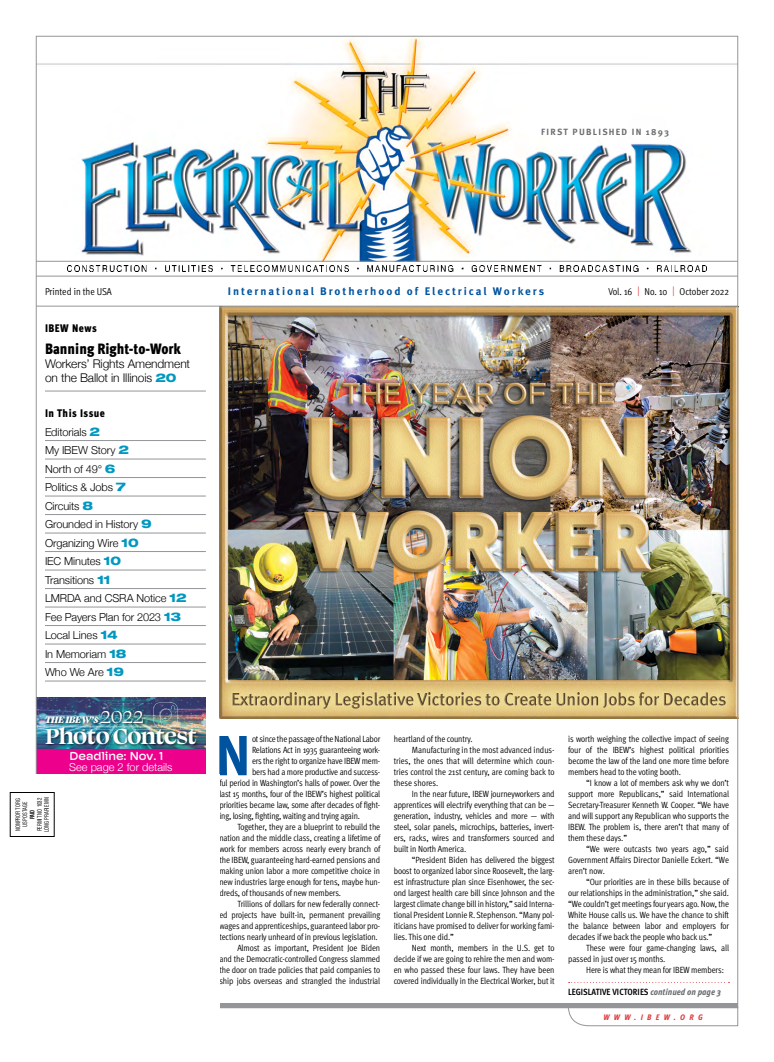
<style>
.page{position:relative;width:774px;height:1062px;background:#fff}
.page>*{position:absolute;margin:0;border:0;box-sizing:border-box;transform-origin:0 0}
.Text_-_Drop_Cap{font:700 56.5px "Meta Pro";color:#00539f}
.t1{font:700 25px "Swear Display";letter-spacing:-.02em;color:#fff}
.t2{font:900 condensed 15px "Meta Pro";color:#000}
.t3{font:300 12px/14px "Helvetica Neue";letter-spacing:-.01em;color:#000}
.t4{font:500 11.7px "Hoss Round";color:#fff;scale:1.11 1}
.t5{font:300 11px "Helvetica Neue";letter-spacing:-.005em;color:#000}
.t6{font:700 11px "Meta Pro";letter-spacing:.18em;color:#00539f}
.TOC_-_IBEW_News_In_T{font:900 condensed 11px "Meta Pro";letter-spacing:.045em;color:#000}
.t7{font:300 11px "Helvetica Neue";color:#fff}
.t8{font:italic 900 11px "Swear Display";letter-spacing:-.01em;color:#fff}
.t9{font:10px "Meta Pro Cond Norm";letter-spacing:-.005em;color:#000}
.Text{font:9px/11px "Meta Pro Cond Norm";letter-spacing:-.01em;color:#000;text-align:justify}
.Text_-_Drop_Cap-2{font:9px "Meta Pro Cond Norm";letter-spacing:-.02em;color:#000}
.Continue_Jump_page{font:700 condensed 9px "Meta Pro";letter-spacing:.005em;color:#000}
.t10{font:700 9px "Meta Pro";letter-spacing:.14em;color:#6d6e71}
.t11{font:italic 800 condensed 8px "Meta Pro";letter-spacing:.55em;color:#e03a3e}
.t12{font:condensed 6px/7.2px "Helvetica LT Std";color:#000;text-align:center;scale:.8 1}
.t13{font:700 condensed 6px "Helvetica LT Std";color:#000;scale:.8 1}
.s1{color:#e03a3e}
.s2{font-weight:800;font-stretch:expanded;color:#0098c1}
.s3{font-weight:800;font-stretch:expanded;font-size:12px;color:#0098c1}
.s4{font-weight:400;font-style:normal;font-size:19.7px}
.s5{font-weight:800;font-style:italic;color:#6d6e71}
</style>
<div class="page">
<img style="left:36px;top:36px;width:702px;height:967px">
<div style="left:206px;top:1003px;width:532px;height:5px;background:#939598"></div>
<svg style="left:568px;top:1008px;width:170px;height:18px"></svg>
<hr style="left:36px;top:261px;width:702px;height:1px;background:#939598">
<hr style="left:36px;top:276px;width:702px;height:1px;background:#939598">
<hr style="left:36px;top:306px;width:702px;height:1px;background:#939598">
<img style="left:68px;top:266px;width:638px;height:6px">
<div style="left:0;top:774px;width:219px;height:288px;background:#fff"></div>
<svg style="left:10px;top:792px;width:45px;height:45px"></svg>
<p class="t10" style="left:541px;top:125px;width:129px">FIRST PUBLISHED IN 1893</p>
<p class="t9" style="left:45px;top:284px;width:68px">Printed in the USA</p>
<p class="t6" style="left:228px;top:283px;width:318px">International Brotherhood of Electrical Workers</p>
<p class="t9" style="left:608px;top:284px;width:122px">Vol. 16 <span class="s1">|</span> No. 10 <span class="s1">|</span> October 2022</p>
<p class="TOC_-_IBEW_News_In_T" style="left:45px;top:320px;width:53px">IBEW News</p>
<p class="t2" style="left:45px;top:337px;width:138px">Banning Right-to-Work</p>
<p class="t3" style="left:45px;top:356px;width:147px">Workers’ Rights Amendment on the Ballot in Illinois <span class="s2">20</span></p>
<p class="TOC_-_IBEW_News_In_T" style="left:45px;top:405px;width:61px">In This Issue</p>
<p class="t5" style="left:45px;top:423px;width:57px">Editorials <span class="s3">2</span></p>
<p class="t5" style="left:45px;top:442px;width:86px">My IBEW Story <span class="s3">2</span></p>
<p class="t5" style="left:45px;top:460px;width:72px">North of 49° <span class="s3">6</span></p>
<p class="t5" style="left:45px;top:479px;width:82px">Politics &amp; Jobs <span class="s3">7</span></p>
<p class="t5" style="left:45px;top:497px;width:50px">Circuits <span class="s3">8</span></p>
<p class="t5" style="left:45px;top:516px;width:108px">Grounded in History <span class="s3">9</span></p>
<p class="t5" style="left:45px;top:534px;width:95px">Organizing Wire <span class="s3">10</span></p>
<p class="t5" style="left:45px;top:553px;width:78px">IEC Minutes <span class="s3">10</span></p>
<p class="t5" style="left:45px;top:571px;width:67px">Transitions <span class="s3">11</span></p>
<p class="t5" style="left:45px;top:590px;width:143px">LMRDA and CSRA Notice <span class="s3">12</span></p>
<p class="t5" style="left:45px;top:608px;width:138px">Fee Payers Plan for 2023 <span class="s3">13</span></p>
<p class="t5" style="left:45px;top:627px;width:74px">Local Lines <span class="s3">14</span></p>
<p class="t5" style="left:45px;top:645px;width:83px">In Memoriam <span class="s3">18</span></p>
<p class="t5" style="left:45px;top:664px;width:81px">Who We Are <span class="s3">19</span></p>
<p class="t8" style="left:45px;top:713px;width:100px">THE IBEW’s<span class="s4">2022</span></p>
<p class="t1" style="left:45px;top:720px;width:153px">Photo Contest</p>
<p class="t4" style="left:70px;top:749px;width:86px">Deadline: Nov. 1</p>
<p class="t7" style="left:69px;top:758px;width:105px">See page 2 for details</p>
<p class="t12" style="left:36px;top:832px;width:46px;text-align:left;rotate:-90deg">PERMIT NO 1032<br>LONG PRARIE MN</p>
<p class="t12" style="left:14px;top:831px;width:43px;rotate:-90deg">NONPROFIT ORG<br>US POSTAGE</p>
<p class="t13" style="left:29px;top:819px;width:14px;rotate:-90deg">PAID</p>
<p class="Text_-_Drop_Cap" style="left:215px;top:711px;width:37px">N</p>
<p class="Text_-_Drop_Cap-2" style="left:252px;top:733px;width:130px">ot since the passage of the National Labor</p>
<p class="Text_-_Drop_Cap-2" style="left:252px;top:744px;width:130px">Relations Act in 1935 guaranteeing work-</p>
<p class="Text_-_Drop_Cap-2" style="left:252px;top:755px;width:130px">ers the right to organize have IBEW mem-</p>
<p class="Text_-_Drop_Cap-2" style="left:252px;top:766px;width:130px">bers had a more productive and success-</p>
<p class="Text_-_Drop_Cap-2" style="left:219px;top:777px;width:162px">ful period in Washington’s halls of power. Over the</p>
<p class="Text_-_Drop_Cap-2" style="left:219px;top:788px;width:162px">last 15 months, four of the IBEW’s highest political</p>
<p class="Text_-_Drop_Cap-2" style="left:219px;top:799px;width:162px">priorities became law, some after decades of fight-</p>
<p class="Text_-_Drop_Cap-2" style="left:219px;top:810px;width:142px">ing, losing, fighting, waiting and trying again.</p>
<p class="Text" style="left:219px;top:821px;width:162px;text-indent:18px">Together, they are a blueprint to rebuild the nation and the middle class, creating a lifetime of work for members across nearly every branch of the IBEW, guaranteeing hard-earned pensions and making union labor a more competitive choice in new industries large enough for tens, maybe hun&shy;dreds, of thousands of new members.</p>
<p class="Text" style="left:219px;top:898px;width:162px;text-indent:18px">Trillions of dollars for new federally connect&shy;ed projects have built-in, permanent prevailing wages and apprenticeships, guaranteed labor pro&shy;tections nearly unheard of in previous legislation.</p>
<p class="Text" style="left:219px;top:942px;width:162px;text-indent:18px">Almost as important, President Joe Biden and the Democratic-controlled Congress slammed the door on trade policies that paid companies to ship jobs overseas and strangled the industrial</p>
<p class="Text" style="left:394px;top:733px;width:80px">heartland of the country.</p>
<p class="Text" style="left:394px;top:744px;width:162px;text-indent:18px">Manufacturing in the most advanced indus&shy;tries, the ones that will determine which coun&shy;tries control the 21st century, are coming back to these shores.</p>
<p class="Text" style="left:394px;top:788px;width:162px;text-indent:18px">In the near future, IBEW journeyworkers and apprentices will electrify everything that can be — generation, industry, vehicles and more — with steel, solar panels, microchips, batteries, invert&shy;ers, racks, wires and transformers sourced and built in North America.</p>
<p class="Text" style="left:394px;top:854px;width:162px;text-indent:18px">“President Biden has delivered the biggest boost to organized labor since Roosevelt, the larg&shy;est infrastructure plan since Eisenhower, the sec&shy;ond largest health care bill since Johnson and the largest climate change bill in history,” said Interna&shy;tional President Lonnie R. Stephenson. “Many pol&shy;iticians have promised to deliver for working fami&shy;lies. This one did.”</p>
<p class="Text" style="left:394px;top:942px;width:162px;text-indent:18px">Next month, members in the U.S. get to decide if we are going to rehire the men and wom&shy;en who passed these four laws. They have been covered individually in the Electrical Worker, but it</p>
<p class="Text" style="left:568px;top:733px;width:162px">is worth weighing the collective impact of seeing four of the IBEW’s highest political priorities become the law of the land one more time before members head to the voting booth.</p>
<p class="Text" style="left:568px;top:777px;width:162px;text-indent:18px">“I know a lot of members ask why we don’t support more Republicans,” said International Secretary-Treasurer Kenneth W. Cooper. “We have and will support any Republican who supports the IBEW. The problem is, there aren’t that many of them these days.”</p>
<p class="Text" style="left:568px;top:843px;width:162px;text-indent:18px">“We were outcasts two years ago,” said Government Affairs Director Danielle Eckert. “We aren’t now.</p>
<p class="Text" style="left:568px;top:876px;width:162px;text-indent:18px">“Our priorities are in these bills because of our relationships in the administration,” she said. “We couldn’t get meetings four years ago. Now, the White House calls us. We have the chance to shift the balance between labor and employers for decades if we back the people who back us.”</p>
<p class="Text" style="left:568px;top:942px;width:162px;text-indent:18px">These were four game-changing laws, all passed in just over 15 months.</p>
<p class="Text" style="left:586px;top:964px;width:139px">Here is what they mean for IBEW members:</p>
<p class="Continue_Jump_page" style="left:568px;top:984px;width:154px">LEGISLATIVE VICTORIES <span class="s5">continued on page 3</span></p>
<p class="t11" style="left:604px;top:1011px;width:101px">WWW.IBEW.ORG</p>
</div>
